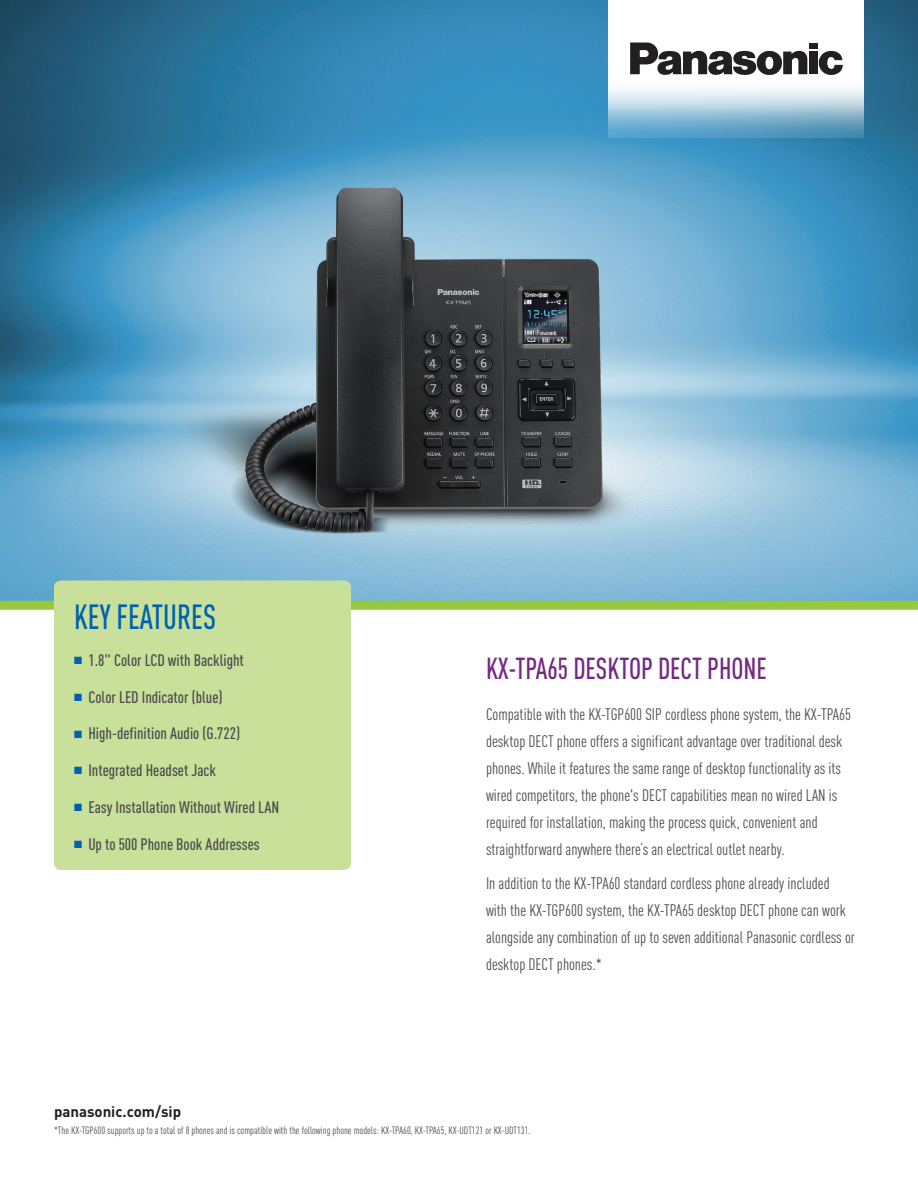
<style>
.page{position:relative;width:918px;height:1188px;background:#fff}
.page>*{position:absolute;margin:0;border:0;box-sizing:border-box;transform-origin:0 0}
.t1{font:500 34.5px "DIN Cond";color:#0161b0;scale:.9 1}
.t2{font:500 30px "DIN Cond";color:#742983;scale:.91 1}
.t3{font:16.5px/27px "DIN Cond";color:#4b4c4d}
.t4{font:500 16.5px "DIN Cond";color:#4b4c4d}
.t5{font:700 15px "DIN";color:#231f20}
.t6{font:10.5px "DIN Cond";color:#4b4c4d}
.s1{color:#0161b0}
</style>
<div class="page">
<img style="left:0;top:0;width:918px;height:601px">
<div style="left:0;top:601px;width:918px;height:9px;background:#97c93c"></div>
<svg style="left:609px;top:0;width:255px;height:138px"></svg>
<svg style="left:819px;top:51px;width:24px;height:24px"></svg>
<div style="left:809px;top:43px;width:9px;height:5px;background:#231f20"></div>
<div style="left:809px;top:52px;width:9px;height:22px;background:#231f20"></div>
<svg style="left:630px;top:43px;width:177px;height:32px"></svg>
<div style="left:54px;top:580px;width:297px;height:290px;background:#c8e09a;border-radius:7px"></div>
<h1 class="t1" style="left:74px;top:596px;width:159px">KEY FEATURES</h1>
<p class="t4" style="left:74px;top:650px;width:171px"><span class="s1">■</span> 1.8" Color LCD with Backlight</p>
<p class="t4" style="left:74px;top:687px;width:150px"><span class="s1">■</span> Color LED Indicator (blue)</p>
<p class="t4" style="left:74px;top:724px;width:167px"><span class="s1">■</span> High-definition Audio (G.722)</p>
<p class="t4" style="left:74px;top:761px;width:143px"><span class="s1">■</span> Integrated Headset Jack</p>
<p class="t4" style="left:74px;top:797px;width:207px"><span class="s1">■</span> Easy Installation Without Wired LAN</p>
<p class="t4" style="left:74px;top:834px;width:187px"><span class="s1">■</span> Up to 500 Phone Book Addresses</p>
<p class="t5" style="left:54px;top:1101px;width:129px">panasonic.com/sip</p>
<h2 class="t2" style="left:486px;top:651px;width:310px">KX-TPA65 DESKTOP DECT PHONE</h2>
<p class="t3" style="left:486px;top:701px;width:366px">Compatible with the KX-TGP600 SIP cordless phone system, the KX-TPA65 desktop DECT phone offers a significant advantage over traditional desk phones. While it features the same range of desktop functionality as its wired competitors, the phone's DECT capabilities mean no wired LAN is required for installation, making the process quick, convenient and straightforward anywhere there’s an electrical outlet nearby.</p>
<p class="t3" style="left:486px;top:869px;width:370px">In addition to the KX-TPA60 standard cordless phone already included<br>with the KX-TGP600 system, the KX-TPA65 desktop DECT phone can work alongside any combination of up to seven additional Panasonic cordless or desktop DECT phones.*</p>
<p class="t6" style="left:54px;top:1124px;width:478px">*The KX-TGP600 supports up to a total of 8 phones and is compatible with the following phone models: KX-TPA60, KX-TPA65, KX-UDT121 or KX-UDT131.</p>
</div>
